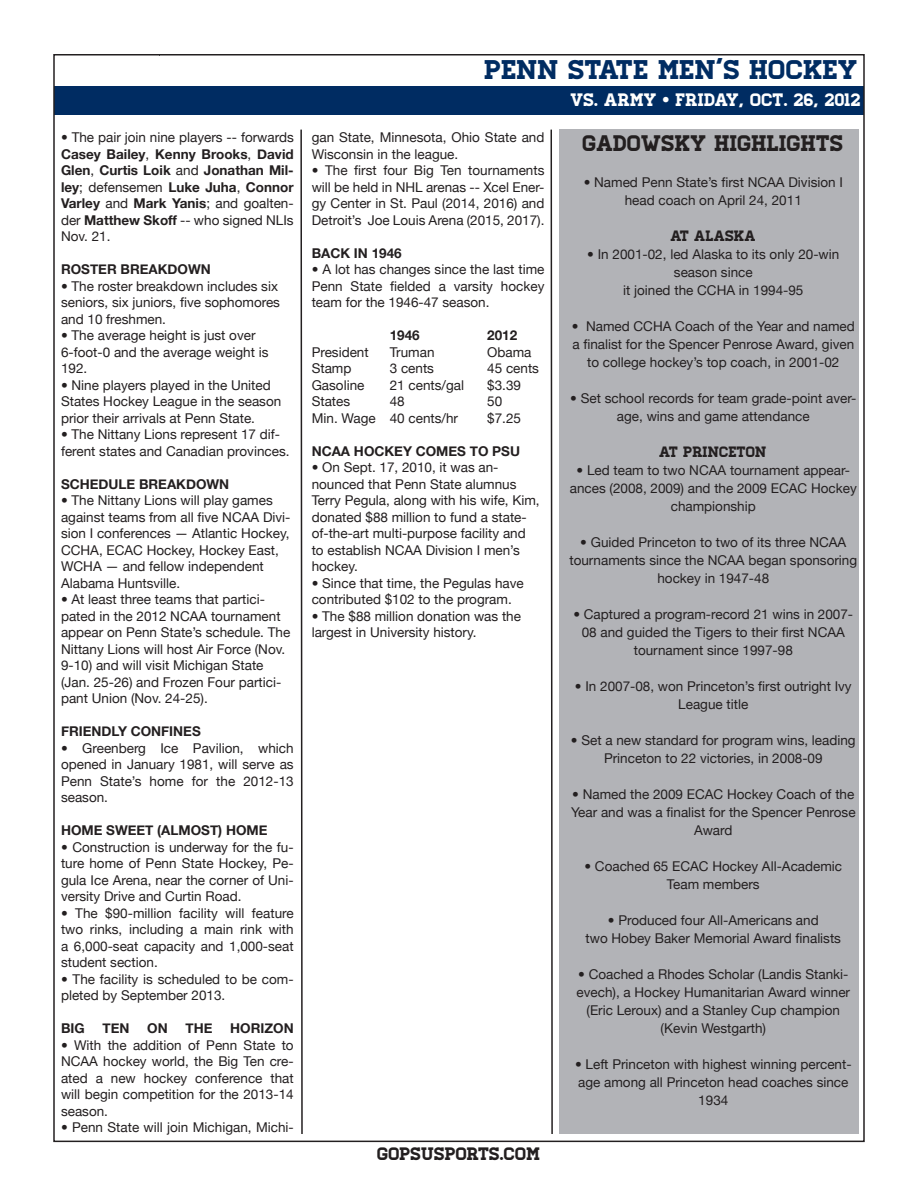
<style>
.page{position:relative;width:918px;height:1188px;background:#fff}
.page>*{position:absolute;margin:0;border:0;box-sizing:border-box;transform-origin:0 0}
.t1{font:27px "Homestead";color:#002c62}
.t2{font:22.5px "Homestead";color:#231f20}
.t3{font:18px "Homestead";color:#fff}
.t4{font:18px "Homestead";color:#231f20}
.t5{font:15px "Homestead";color:#231f20}
.t6{font:13.5px/16.5px "Helvetica Neue";color:#231f20;text-align:center}
.t7{font:700 13.5px/16.5px "Helvetica Neue";color:#231f20;text-align:justify}
.s1{font-weight:400}
.s2{font-weight:700}
</style>
<div class="page">
<div style="left:54px;top:87px;width:810px;height:28px;background:#002c62"></div>
<div style="left:559px;top:130px;width:299px;height:1004px;background:#b2b3b7"></div>
<svg style="left:300px;top:129px;width:3px;height:1005px"></svg>
<svg style="left:550px;top:129px;width:3px;height:1005px"></svg>
<p class="t7" style="left:61px;top:129px;width:234px"><span class="s1">• The pair join nine players -- forwards </span>Casey Bailey<span class="s1">,</span> Kenny Brooks<span class="s1">,</span> David Glen<span class="s1">,</span> Curtis Loik <span class="s1">and</span> Jonathan Mil&shy;ley<span class="s1">; defensemen</span> Luke Juha<span class="s1">,</span> Connor Varley <span class="s1">and</span> Mark Yanis<span class="s1">; and goalten&shy;der</span> Matthew Skoff <span class="s1">-- who signed NLIs Nov. 21.</span></p>
<p class="t7" style="left:61px;top:261px;width:151px">ROSTER BREAKDOWN</p>
<p class="t6" style="left:61px;top:278px;width:221px;text-align:left">• The roster breakdown includes six seniors, six juniors, five sophomores and 10 freshmen.</p>
<p class="t6" style="left:61px;top:327px;width:209px;text-align:left">• The average height is just over<br>6-foot-0 and the average weight is<br>192.</p>
<p class="t6" style="left:61px;top:377px;width:222px;text-align:left">• Nine players played in the United<br>States Hockey League in the season prior their arrivals at Penn State.</p>
<p class="t6" style="left:61px;top:426px;width:230px;text-align:left">• The Nittany Lions represent 17 dif&shy;ferent states and Canadian provinces.</p>
<p class="t7" style="left:61px;top:476px;width:170px">SCHEDULE BREAKDOWN</p>
<p class="t6" style="left:61px;top:492px;width:231px;text-align:left">• The Nittany Lions will play games against teams from all five NCAA Divi&shy;sion I conferences — Atlantic Hockey,<br>CCHA, ECAC Hockey, Hockey East,<br>WCHA — and fellow independent<br>Alabama Huntsville.</p>
<p class="t6" style="left:61px;top:591px;width:231px;text-align:left">• At least three teams that partici&shy;pated in the 2012 NCAA tournament appear on Penn State’s schedule. The Nittany Lions will host Air Force (Nov.<br>9-10) and will visit Michigan State (Jan. 25-26) and Frozen Four partici&shy;pant Union (Nov. 24-25).</p>
<p class="t7" style="left:61px;top:723px;width:141px">FRIENDLY CONFINES</p>
<p class="t6" style="left:61px;top:740px;width:234px;text-align:justify">• Greenberg Ice Pavilion, which opened in January 1981, will serve as Penn State’s home for the 2012-13 season.</p>
<p class="t7" style="left:61px;top:822px;width:208px">HOME SWEET (ALMOST) HOME</p>
<p class="t6" style="left:61px;top:839px;width:234px;text-align:justify">• Construction is underway for the fu&shy;ture home of Penn State Hockey, Pe&shy;gula Ice Arena, near the corner of Uni&shy;versity Drive and Curtin Road.</p>
<p class="t6" style="left:61px;top:905px;width:234px;text-align:justify">• The $90-million facility will feature two rinks, including a main rink with a 6,000-seat capacity and 1,000-seat student section.</p>
<p class="t6" style="left:61px;top:971px;width:234px;text-align:left">• The facility is scheduled to be com&shy;pleted by September 2013.</p>
<p class="t7" style="left:61px;top:1020px;width:25px">BIG</p>
<p class="t7" style="left:103px;top:1020px;width:29px">TEN</p>
<p class="t7" style="left:147px;top:1020px;width:22px">ON</p>
<p class="t7" style="left:186px;top:1020px;width:28px">THE</p>
<p class="t7" style="left:230px;top:1020px;width:65px">HORIZON</p>
<p class="t6" style="left:61px;top:1037px;width:234px;text-align:justify">• With the addition of Penn State to NCAA hockey world, the Big Ten cre&shy;ated a new hockey conference that will begin competition for the 2013-14 season.</p>
<p class="t6" style="left:61px;top:1119px;width:234px">• Penn State will join Michigan, Michi-</p>
<h1 class="t1" style="left:485px;top:54px;width:375px">PENN STATE MEN’S HOCKEY</h1>
<h3 class="t3" style="left:571px;top:89px;width:292px">VS. ARMY • FRIDAY, OCT. 26, 2012</h3>
<p class="t6" style="left:312px;top:129px;width:234px;text-align:left">gan State, Minnesota, Ohio State and<br>Wisconsin in the league.</p>
<p class="t6" style="left:312px;top:162px;width:234px;text-align:justify">• The first four Big Ten tournaments will be held in NHL arenas -- Xcel Ener&shy;gy Center in St. Paul (2014, 2016) and Detroit’s Joe Louis Arena (2015, 2017).</p>
<p class="t7" style="left:312px;top:244px;width:92px">BACK IN 1946</p>
<p class="t6" style="left:312px;top:261px;width:234px;text-align:justify">• A lot has changes since the last time Penn State fielded a varsity hockey team for the 1946-47 season.</p>
<p class="t7" style="left:390px;top:327px;width:32px">1946</p>
<p class="t7" style="left:487px;top:327px;width:32px">2012</p>
<p class="t6" style="left:312px;top:344px;width:59px">President</p>
<p class="t6" style="left:390px;top:344px;width:46px">Truman</p>
<p class="t6" style="left:487px;top:344px;width:46px">Obama</p>
<p class="t6" style="left:312px;top:360px;width:41px">Stamp</p>
<p class="t6" style="left:390px;top:360px;width:46px">3 cents</p>
<p class="t6" style="left:487px;top:360px;width:53px">45 cents</p>
<p class="t6" style="left:312px;top:377px;width:54px">Gasoline</p>
<p class="t6" style="left:390px;top:377px;width:76px">21 cents/gal</p>
<p class="t6" style="left:487px;top:377px;width:35px">$3.39</p>
<p class="t6" style="left:312px;top:393px;width:40px">States</p>
<p class="t6" style="left:390px;top:393px;width:17px">48</p>
<p class="t6" style="left:487px;top:393px;width:17px">50</p>
<p class="t6" style="left:312px;top:409px;width:148px">Min. Wage 40 cents/hr</p>
<p class="t6" style="left:487px;top:409px;width:35px">$7.25</p>
<p class="t7" style="left:312px;top:442px;width:210px">NCAA HOCKEY COMES TO PSU</p>
<p class="t6" style="left:312px;top:459px;width:230px;text-align:left">• On Sept. 17, 2010, it was an&shy;nounced that Penn State alumnus<br>Terry Pegula, along with his wife, Kim, donated $88 million to fund a state&shy;of-the-art multi-purpose facility and to establish NCAA Division I men’s hockey.</p>
<p class="t6" style="left:312px;top:574px;width:214px;text-align:left">• Since that time, the Pegulas have contributed $102 to the program.</p>
<p class="t6" style="left:312px;top:607px;width:211px;text-align:left">• The $88 million donation was the largest in University history.</p>
<h3 class="t4" style="left:378px;top:1144px;width:164px">GOPSUSPORTS.COM</h3>
<h2 class="t2" style="left:583px;top:130px;width:262px">GADOWSKY HIGHLIGHTS</h2>
<p class="t6" style="left:584px;top:173px;width:261px;line-height:18px"><span class="s2">•</span> Named Penn State’s first NCAA Division I head coach on April 24, 2011</p>
<p class="t5" style="left:671px;top:227px;width:87px">AT ALASKA</p>
<p class="t6" style="left:587px;top:245px;width:254px;line-height:18px"><span class="s2">•</span> In 2001-02, led Alaska to its only 20-win season since<br>it joined the CCHA in 1994-95</p>
<p class="t6" style="left:572px;top:317px;width:285px;line-height:18px"><span class="s2">•</span> Named CCHA Coach of the Year and named a finalist for the Spencer Penrose Award, given to college hockey’s top coach, in 2001-02</p>
<p class="t6" style="left:570px;top:389px;width:288px;line-height:18px">• Set school records for team grade-point aver&shy;age, wins and game attendance</p>
<p class="t5" style="left:660px;top:443px;width:109px">AT PRINCETON</p>
<p class="t6" style="left:570px;top:461px;width:289px;line-height:18px">• Led team to two NCAA tournament appear&shy;ances (2008, 2009) and the 2009 ECAC Hockey championship</p>
<p class="t6" style="left:569px;top:533px;width:289px;line-height:18px">• Guided Princeton to two of its three NCAA tournaments since the NCAA began sponsoring hockey in 1947-48</p>
<p class="t6" style="left:573px;top:605px;width:281px;line-height:18px">• Captured a program-record 21 wins in 2007-<br>08 and guided the Tigers to their first NCAA tournament since 1997-98</p>
<p class="t6" style="left:575px;top:677px;width:278px;line-height:18px">• In 2007-08, won Princeton’s first outright Ivy<br>League title</p>
<p class="t6" style="left:571px;top:731px;width:286px;line-height:18px">• Set a new standard for program wins, leading<br>Princeton to 22 victories, in 2008-09</p>
<p class="t6" style="left:571px;top:785px;width:286px;line-height:18px">• Named the 2009 ECAC Hockey Coach of the<br>Year and was a finalist for the Spencer Penrose<br>Award</p>
<p class="t6" style="left:584px;top:857px;width:259px;line-height:18px">• Coached 65 ECAC Hockey All-Academic<br>Team members</p>
<p class="t6" style="left:586px;top:911px;width:257px;line-height:18px">• Produced four All-Americans and<br>two Hobey Baker Memorial Award finalists</p>
<p class="t6" style="left:577px;top:965px;width:275px;line-height:18px">• Coached a Rhodes Scholar (Landis Stanki&shy;evech), a Hockey Humanitarian Award winner (Eric Leroux) and a Stanley Cup champion (Kevin Westgarth)</p>
<p class="t6" style="left:575px;top:1055px;width:278px;line-height:18px">• Left Princeton with highest winning percent&shy;age among all Princeton head coaches since<br>1934</p>
</div>
